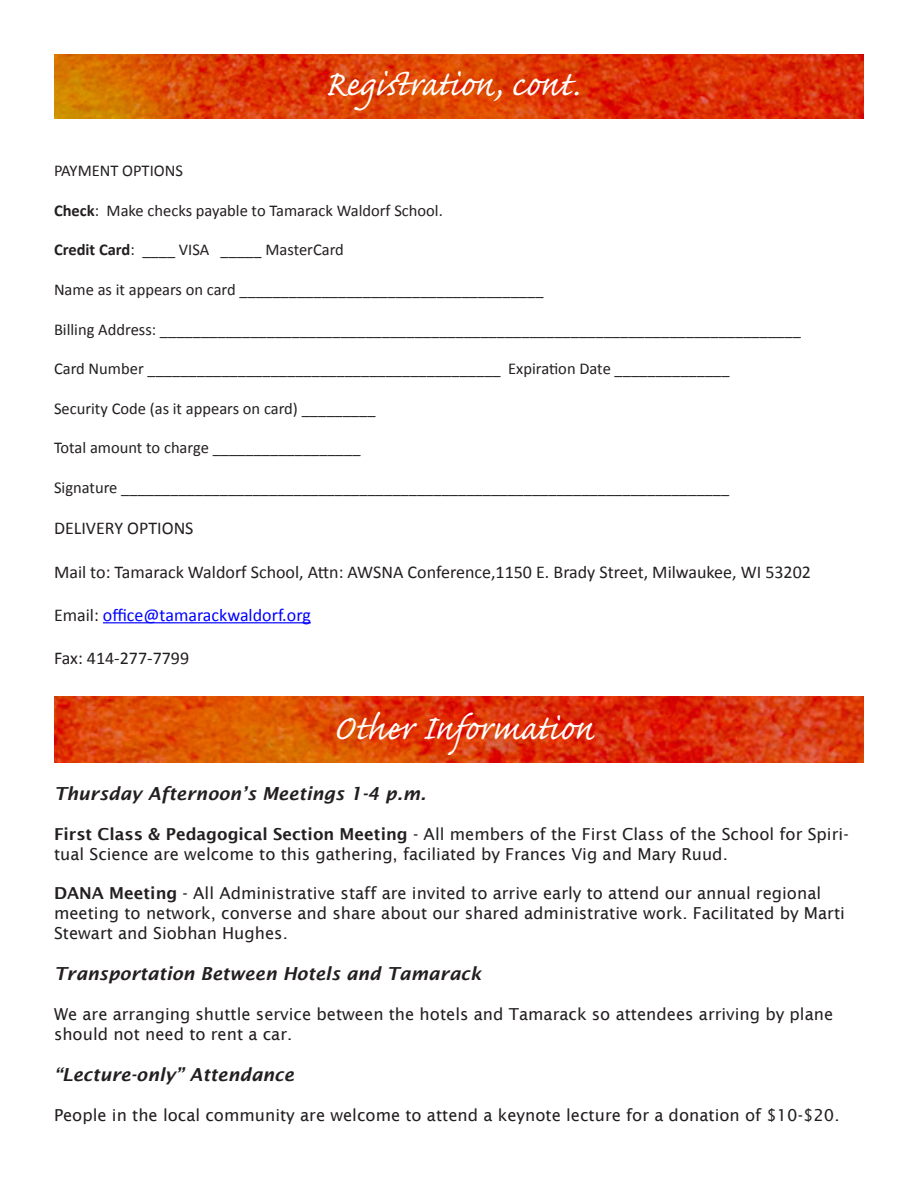
<style>
.page{position:relative;width:918px;height:1188px;background:#fff}
.page>*{position:absolute;margin:0;border:0;box-sizing:border-box;transform-origin:0 0}
.t1{font:45px "Caflisch Script Pro";color:#fff}
.t2{font:18px "Calibri";color:#231f20}
.t3{font:italic 600 18px "Lucida Sans";color:#231f20}
.t4{font:18px "Calibri";color:#00f}
.t5{font:16.5px/19.8px "Lucida Sans";color:#231f20}
.t6{font:16.5px "Calibri";color:#231f20}
.s1{font-weight:700}
.s2{color:#231f20}
.s3{font-weight:600}
</style>
<div class="page">
<img style="left:54px;top:54px;width:810px;height:64px">
<hr style="left:103px;top:622px;width:208px;height:1px;background:#00f">
<img style="left:54px;top:697px;width:810px;height:66px">
<p class="t1" style="left:325px;top:61px;width:256px">Registration, cont.</p>
<p class="t6" style="left:54px;top:160px;width:130px">PAYMENT OPTIONS</p>
<p class="t6" style="left:54px;top:200px;width:390px"><span class="s1">Check</span>: Make checks payable to Tamarack Waldorf School.</p>
<p class="t6" style="left:54px;top:239px;width:291px"><span class="s1">Credit Card</span>: ____ VISA _____ MasterCard</p>
<p class="t6" style="left:54px;top:279px;width:491px">Name as it appears on card _____________________________________</p>
<p class="t6" style="left:54px;top:319px;width:748px">Billing Address: ______________________________________________________________________________</p>
<p class="t6" style="left:54px;top:358px;width:677px">Card Number ___________________________________________ Expiration Date ______________</p>
<p class="t6" style="left:54px;top:398px;width:323px">Security Code (as it appears on card) _________</p>
<p class="t6" style="left:54px;top:437px;width:308px">Total amount to charge __________________</p>
<p class="t6" style="left:54px;top:477px;width:677px">Signature __________________________________________________________________________</p>
<p class="t2" style="left:54px;top:517px;width:141px">DELIVERY OPTIONS</p>
<p class="t2" style="left:54px;top:560px;width:759px">Mail to: Tamarack Waldorf School, Attn: AWSNA Conference,1150 E. Brady Street, Milwaukee, WI 53202</p>
<p class="t4" style="left:54px;top:603px;width:258px"><span class="s2">Email:</span> office@tamarackwaldorf.org</p>
<p class="t2" style="left:54px;top:647px;width:137px">Fax: 414-277-7799</p>
<p class="t1" style="left:333px;top:705px;width:263px">Other Information</p>
<p class="t3" style="left:54px;top:784px;width:374px">Thursday Afternoon’s Meetings 1-4 p.m.</p>
<p class="t5" style="left:54px;top:824px;width:796px"><span class="s3">First Class &amp; Pedagogical Section Meeting</span> - All members of the First Class of the School for Spiri&shy;tual Science are welcome to this gathering, faciliated by Frances Vig and Mary Ruud.</p>
<p class="t5" style="left:54px;top:884px;width:792px"><span class="s3">DANA Meeting</span> - All Administrative staff are invited to arrive early to attend our annual regional meeting to network, converse and share about our shared administrative work. Facilitated by Marti<br>Stewart and Siobhan Hughes.</p>
<p class="t3" style="left:54px;top:964px;width:429px">Transportation Between Hotels and Tamarack</p>
<p class="t5" style="left:54px;top:1004px;width:781px">We are arranging shuttle service between the hotels and Tamarack so attendees arriving by plane should not need to rent a car.</p>
<p class="t3" style="left:54px;top:1065px;width:241px">“Lecture-only” Attendance</p>
<p class="t5" style="left:54px;top:1105px;width:787px">People in the local community are welcome to attend a keynote lecture for a donation of $10-$20.</p>
</div>
